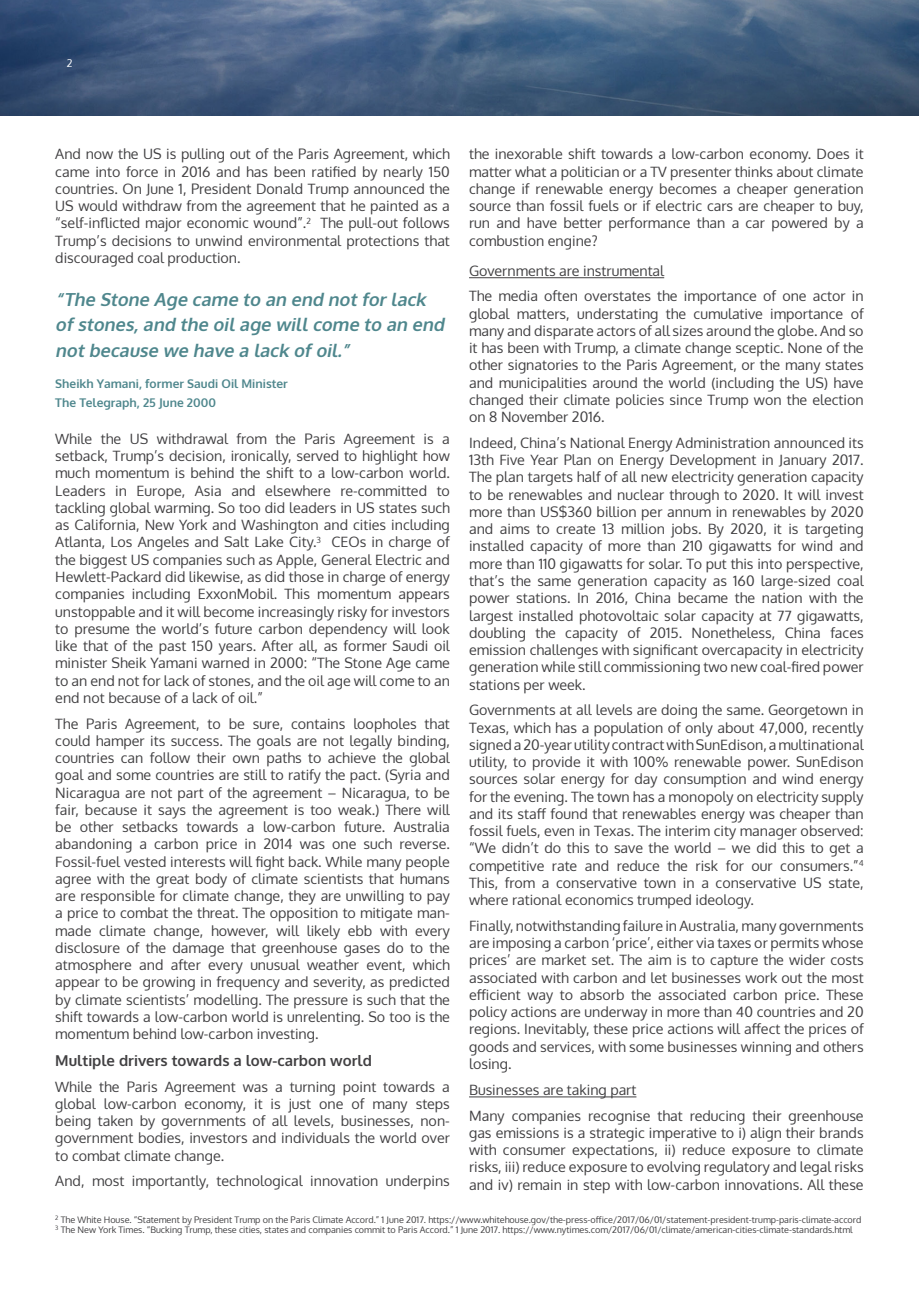
<style>
.page{position:relative;width:919px;height:1289px;background:#fff}
.page>*{position:absolute;margin:0;border:0;box-sizing:border-box;transform-origin:0 0}
.Table_headings{font:italic 700 18px/25.5px "Oxygen";color:#4f878d}
.Subheadings{font:700 15px "Oxygen";color:#414042}
.t1{font:14.25px/17.2px "Oxygen";color:#414042;text-align:justify}
.Table_headings-2{font:700 12px "Oxygen";color:#4f878d}
.t2{font:10.5px "Oxygen";color:#fff}
.Sources{font:9px/10.5px "Oxygen";color:#414042}
</style>
<div class="page">
<img style="left:0;top:0;width:918px;height:115px">
<hr style="left:469px;top:277px;width:195px;height:1px;background:#414042">
<hr style="left:469px;top:1096px;width:167px;height:1px;background:#414042">
<p class="t2" style="left:67px;top:56px;width:7px">2</p>
<p class="t1" style="left:55px;top:145px;width:396px">And now the US is pulling out of the Paris Agreement, which came into force in 2016 and has been ratified by nearly 150 countries. On June 1, President Donald Trump announced the US would withdraw from the agreement that he painted as a “self-inflicted major economic wound”.<sup>2</sup> The pull-out follows Trump’s decisions to unwind environmental protections that discouraged coal production.</p>
<p class="Table_headings" style="left:55px;top:287px;width:394px">“The Stone Age came to an end notforlack ofstones,and the oilage willcome to an end notbecause we have a lack ofoil.”</p>
<p class="Table_headings-2" style="left:55px;top:376px;width:234px">Sheikh Yamani, former Saudi Oil Minister</p>
<p class="Table_headings-2" style="left:55px;top:395px;width:162px">The Telegraph, 25 June 2000</p>
<p class="t1" style="left:55px;top:430px;width:396px">While the US withdrawal from the Paris Agreement is a setback, Trump’s decision, ironically, served to highlight how much momentum is behind the shift to a low-carbon world.<br>Leaders in Europe, Asia and elsewhere re-committed to tackling global warming. So too did leaders in US states such as California, New York and Washington and cities including Atlanta, Los Angeles and Salt Lake City.<sup>3</sup> CEOs in charge of the biggest US companies such as Apple, General Electric and Hewlett-Packard did likewise, as did those in charge of energy companies including ExxonMobil. This momentum appears unstoppable and it will become increasingly risky for investors to presume the world’s future carbon dependency will look like that of the past 150 years. After all, as former Saudi oil minister Sheik Yamani warned in 2000: “The Stone Age came to an end not for lack of stones, and the oil age will come to an end not because of a lack of oil.”</p>
<p class="t1" style="left:55px;top:715px;width:396px">The Paris Agreement, to be sure, contains loopholes that could hamper its success. The goals are not legally binding, countries can follow their own paths to achieve the global goal and some countries are still to ratify the pact. (Syria and Nicaragua are not part of the agreement – Nicaragua, to be fair, because it says the agreement is too weak.) There will be other setbacks towards a low-carbon future. Australia abandoning a carbon price in 2014 was one such reverse.<br>Fossil-fuel vested interests will fight back. While many people agree with the great body of climate scientists that humans are responsible for climate change, they are unwilling to pay a price to combat the threat. The opposition to mitigate man&shy;made climate change, however, will likely ebb with every disclosure of the damage that greenhouse gases do to the atmosphere and after every unusual weather event, which appear to be growing in frequency and severity, as predicted by climate scientists’ modelling. The pressure is such that the shift towards a low-carbon world is unrelenting. So too is the momentum behind low-carbon investing.</p>
<p class="Subheadings" style="left:55px;top:1050px;width:318px">Multiple drivers towards a low-carbon world</p>
<p class="t1" style="left:55px;top:1077px;width:396px">While the Paris Agreement was a turning point towards a global low-carbon economy, it is just one of many steps being taken by governments of all levels, businesses, non&shy;government bodies, investors and individuals the world over to combat climate change.</p>
<p class="t1" style="left:55px;top:1172px;width:396px">And, most importantly, technological innovation underpins</p>
<p class="t1" style="left:469px;top:145px;width:396px">the inexorable shift towards a low-carbon economy. Does it matter what a politician or a TV presenter thinks about climate change if renewable energy becomes a cheaper generation source than fossil fuels or if electric cars are cheaper to buy, run and have better performance than a car powered by a combustion engine?</p>
<p class="t1" style="left:469px;top:262px;width:197px">Governments are instrumental</p>
<p class="t1" style="left:469px;top:288px;width:396px">The media often overstates the importance of one actor in global matters, understating the cumulative importance of many and disparate actors of all sizes around the globe. And so it has been with Trump, a climate change sceptic. None of the other signatories to the Paris Agreement, or the many states and municipalities around the world (including the US) have changed their climate policies since Trump won the election on 8 November 2016.</p>
<p class="t1" style="left:469px;top:434px;width:396px">Indeed, China’s National Energy Administration announced its 13th Five Year Plan on Energy Development in January 2017.<br>The plan targets half of all new electricity generation capacity to be renewables and nuclear through to 2020. It will invest more than US$360 billion per annum in renewables by 2020 and aims to create 13 million jobs. By 2020, it is targeting installed capacity of more than 210 gigawatts for wind and more than 110 gigawatts for solar. To put this into perspective, that’s the same generation capacity as 160 large-sized coal power stations. In 2016, China became the nation with the largest installed photovoltaic solar capacity at 77 gigawatts, doubling the capacity of 2015. Nonetheless, China faces emission challenges with significant overcapacity in electricity generation while still commissioning two new coal-fired power stations per week.</p>
<p class="t1" style="left:469px;top:701px;width:396px">Governments at all levels are doing the same. Georgetown in Texas, which has a population of only about 47,000, recently signed a 20-year utility contract with SunEdison, a multinational utility, to provide it with 100% renewable power. SunEdison sources solar energy for day consumption and wind energy for the evening. The town has a monopoly on electricity supply and its staff found that renewables energy was cheaper than fossil fuels, even in Texas. The interim city manager observed: “We didn’t do this to save the world – we did this to get a competitive rate and reduce the risk for our consumers.”<sup>4<br></sup>This, from a conservative town in a conservative US state, where rational economics trumped ideology.</p>
<p class="t1" style="left:469px;top:917px;width:396px">Finally, notwithstanding failure in Australia, many governments are imposing a carbon ‘price’, either via taxes or permits whose prices’ are market set. The aim is to capture the wider costs associated with carbon and let businesses work out the most efficient way to absorb the associated carbon price. These policy actions are underway in more than 40 countries and 20 regions. Inevitably, these price actions will affect the prices of goods and services, with some businesses winning and others losing.</p>
<p class="t1" style="left:469px;top:1081px;width:169px">Businesses are taking part</p>
<p class="t1" style="left:469px;top:1106px;width:396px">Many companies recognise that reducing their greenhouse gas emissions is a strategic imperative to i) align their brands with consumer expectations, ii) reduce exposure to climate risks, iii) reduce exposure to evolving regulatory and legal risks and iv) remain in step with low-carbon innovations. All these</p>
<p class="Sources" style="left:55px;top:1214px;width:807px"><sup>2</sup> The White House. “Statement by President Trump on the Paris Climate Accord.” 1 June 2017. https://www.whitehouse.gov/the-press-office/2017/06/01/statement-president-trump-paris-climate-accord<br><sup>3</sup> The New York Times. “Bucking Trump, these cities, states and companies commit to Paris Accord.” 1 June 2017. https://www.nytimes.com/2017/06/01/climate/american-cities-climate-standards.html</p>
</div>
